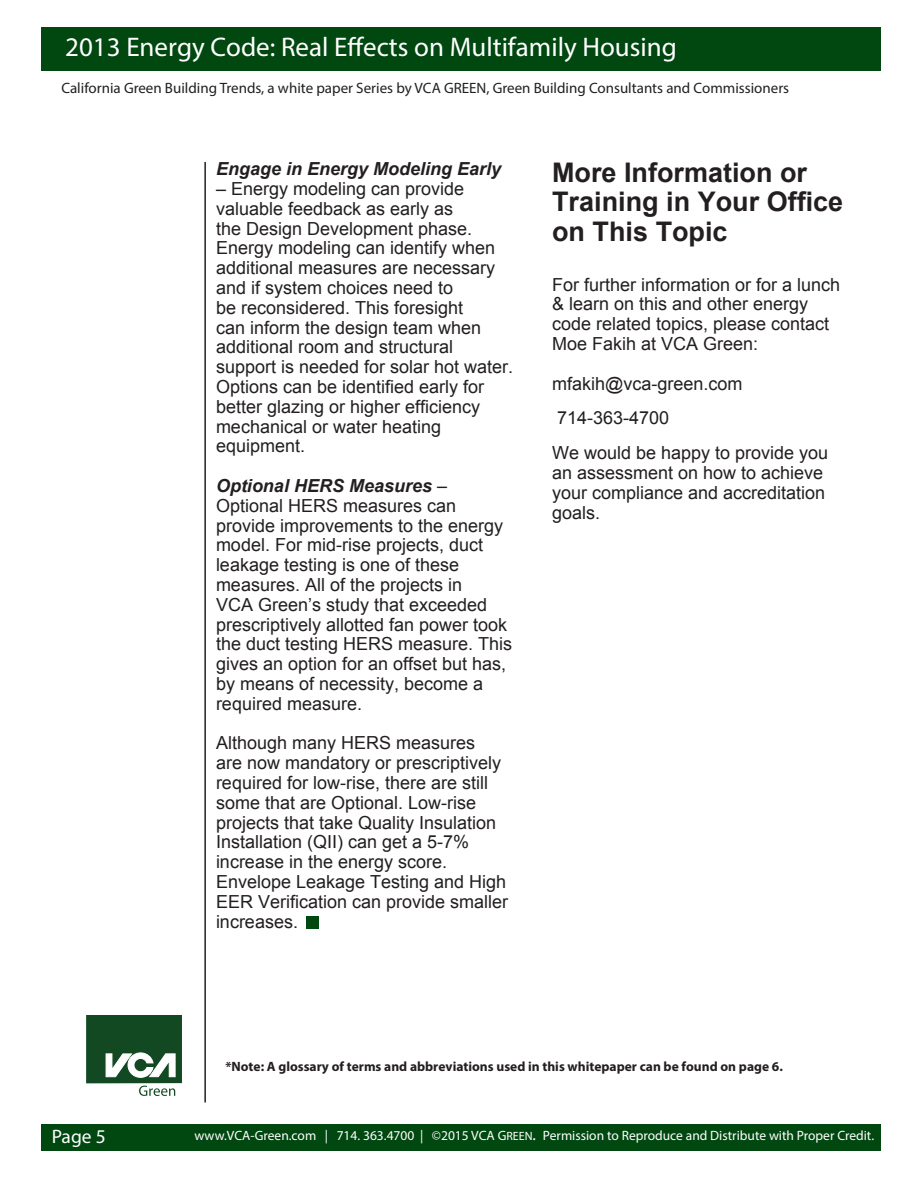
<style>
.page{position:relative;width:918px;height:1188px;background:#fff}
.page>*{position:absolute;margin:0;border:0;box-sizing:border-box;transform-origin:0 0}
.t1{font:700 27px/29.7px "Arial";color:#231f20}
.t2{font:27px "Myriad Pro";color:#fff}
.t3{font:19.5px "Myriad Pro";color:#fff}
.t4{font:18px/19.8px "Arial";color:#231f20}
.t5{font:italic 700 18px "Arial";color:#231f20}
.t6{font:15px "Myriad Pro";color:#231f20}
.t7{font:13.5px "Myriad Pro";color:#fff}
.t8{font:700 13.5px "Myriad Pro";color:#231f20}
.s1{font-weight:700;font-style:italic}
.s2{font-size:12px}
.s3{font-size:16.5px}
</style>
<div class="page">
<hr style="left:204px;top:162px;width:2px;height:940px;background:#231f20">
<div style="left:41px;top:1124px;width:839px;height:18px;background:#004710"></div>
<div style="left:41px;top:1141px;width:839px;height:10px;background:#004710"></div>
<div style="left:42px;top:61px;width:839px;height:9px;background:#004710"></div>
<div style="left:42px;top:27px;width:839px;height:35px;background:#004710"></div>
<svg style="left:86px;top:1015px;width:96px;height:81px"></svg>
<div style="left:306px;top:916px;width:13px;height:13px;background:#004710"></div>
<h1 class="t2" style="left:65px;top:31px;width:613px">2013 Energy Code: Real Effects on Multifamily Housing</h1>
<p class="t6" style="left:62px;top:79px;width:729px">California Green Building Trends, a white paper Series by VCA GREEN, Green Building Consultants and Commissioners</p>
<p class="t5" style="left:216px;top:157px;width:287px">Engage in Energy Modeling Early</p>
<p class="t4" style="left:216px;top:179px;width:299px">– Energy modeling can provide valuable feedback as early as<br>the Design Development phase.<br>Energy modeling can identify when additional measures are necessary and if system choices need to<br>be reconsidered. This foresight<br>can inform the design team when additional room and structural support is needed for solar hot water.<br>Options can be identified early for better glazing or higher efficiency mechanical or water heating equipment.</p>
<p class="t4" style="left:216px;top:476px;width:298px"><span class="s1">Optional HERS Measures</span> –<br>Optional HERS measures can provide improvements to the energy model. For mid-rise projects, duct leakage testing is one of these measures. All of the projects in<br>VCA Green’s study that exceeded prescriptively allotted fan power took the duct testing HERS measure. This gives an option for an offset but has, by means of necessity, become a required measure.</p>
<p class="t4" style="left:216px;top:733px;width:294px">Although many HERS measures<br>are now mandatory or prescriptively required for low-rise, there are still some that are Optional. Low-rise projects that take Quality Insulation<br>Installation (QII) can get a 5-7% increase in the energy score.<br>Envelope Leakage Testing and High<br>EER Verification can provide smaller increases.</p>
<h1 class="t1" style="left:552px;top:158px;width:293px">More Information or<br>Training in Your Office on This Topic</h1>
<p class="t4" style="left:552px;top:275px;width:290px">For further information or for a lunch &amp; learn on this and other energy code related topics, please contact<br>Moe Fakih at VCA Green:</p>
<p class="t4" style="left:552px;top:366px;width:278px;line-height:34.8px">mfakih@vca-green.com<br>714-363-4700<br>We would be happy to provide you</p>
<p class="t4" style="left:552px;top:463px;width:275px;text-align:justify">an assessment on how to achieve your compliance and accreditation goals.</p>
<p class="t3" style="left:52px;top:1124px;width:56px">Page 5</p>
<p class="t8" style="left:225px;top:1057px;width:559px">*Note: A glossary of terms and abbreviations used in this whitepaper can be found on page 6.</p>
<p class="t7" style="left:194px;top:1127px;width:681px">www.VCA-Green.com | 714. 363.4700 | ©2015 VCA G<span class="s2">REEN</span><span class="s3">.</span> Permission to Reproduce and Distribute with Proper Credit.</p>
</div>
